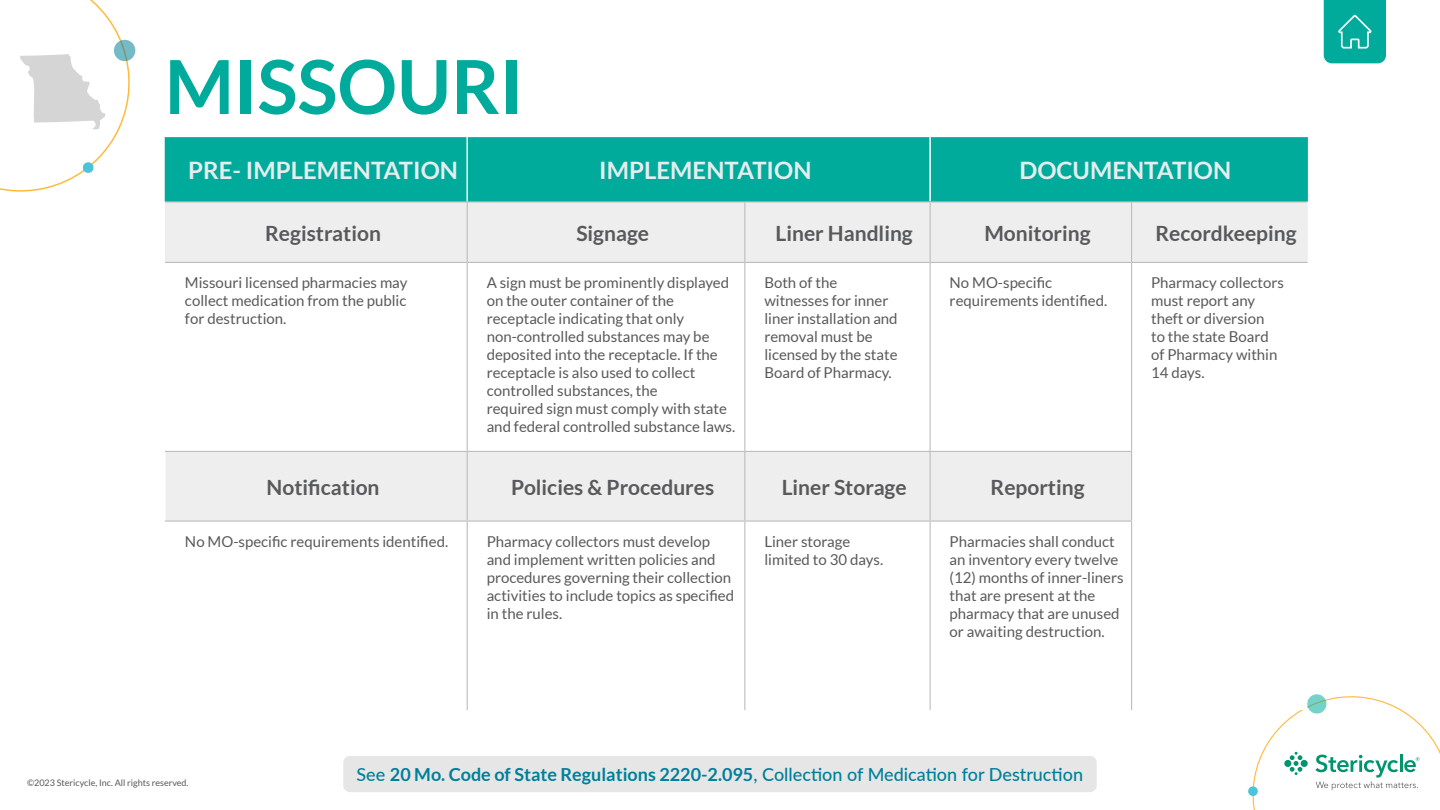
<style>
.page{position:relative;width:1440px;height:810px;background:#fff}
.page>*{position:absolute;margin:0;border:0;box-sizing:border-box;transform-origin:0 0}
.t1{font:700 74.55px "Lato";color:#00ab9c}
.t2{font:700 24px "Lato";color:#e5eded}
.t3{font:700 21px "Lato";color:#58595b}
.t4{font:500 18px "Lato";color:#007f9a}
.t5{font:15px/18px "Lato";color:#58595b}
.t6{font:9px "Lato";color:#58595b}
.s1{font-weight:700}
</style>
<div class="page">
<svg style="left:1248px;top:694px;width:192px;height:116px"></svg>
<div style="left:166px;top:137px;width:1140px;height:64px;background:#00ab9c"></div>
<div style="left:166px;top:203px;width:1140px;height:59px;background:#eeeeef"></div>
<svg style="left:165px;top:263px;width:1142px;height:447px"></svg>
<hr style="left:466px;top:137px;width:2px;height:64px;background:#fff">
<hr style="left:929px;top:137px;width:2px;height:64px;background:#fff">
<hr style="left:165px;top:263px;width:1px;height:188px;background:#fff">
<hr style="left:165px;top:522px;width:1px;height:188px;background:#fff">
<hr style="left:165px;top:137px;width:1px;height:64px;background:#00ab9c">
<hr style="left:1306px;top:137px;width:2px;height:64px;background:#00ab9c">
<hr style="left:165px;top:203px;width:1px;height:59px;background:#eeeeef">
<hr style="left:165px;top:201px;width:302px;height:2px;background:#bcbdbd">
<hr style="left:467px;top:203px;width:1px;height:59px;background:#bcbdbd">
<hr style="left:467px;top:201px;width:278px;height:2px;background:#bcbdbd">
<hr style="left:745px;top:201px;width:185px;height:2px;background:#bcbdbd">
<hr style="left:930px;top:201px;width:201px;height:2px;background:#bcbdbd">
<hr style="left:744px;top:203px;width:1px;height:59px;background:#bcbdbd">
<hr style="left:929px;top:203px;width:1px;height:59px;background:#bcbdbd">
<hr style="left:1131px;top:203px;width:1px;height:59px;background:#bcbdbd">
<hr style="left:1131px;top:201px;width:177px;height:2px;background:#bcbdbd">
<hr style="left:1306px;top:203px;width:1px;height:59px;background:#eeeeef">
<hr style="left:165px;top:262px;width:302px;height:1px;background:#bcbdbd">
<hr style="left:467px;top:263px;width:1px;height:188px;background:#bcbdbd">
<hr style="left:467px;top:262px;width:278px;height:1px;background:#bcbdbd">
<hr style="left:744px;top:263px;width:1px;height:188px;background:#bcbdbd">
<hr style="left:745px;top:262px;width:185px;height:1px;background:#bcbdbd">
<hr style="left:929px;top:263px;width:1px;height:188px;background:#bcbdbd">
<hr style="left:930px;top:262px;width:201px;height:1px;background:#bcbdbd">
<hr style="left:1131px;top:263px;width:1px;height:188px;background:#bcbdbd">
<hr style="left:1131px;top:262px;width:176px;height:1px;background:#bcbdbd">
<hr style="left:165px;top:451px;width:302px;height:1px;background:#bcbdbd">
<hr style="left:467px;top:452px;width:1px;height:69px;background:#bcbdbd">
<hr style="left:467px;top:451px;width:278px;height:1px;background:#bcbdbd">
<hr style="left:744px;top:452px;width:1px;height:69px;background:#bcbdbd">
<hr style="left:745px;top:451px;width:185px;height:1px;background:#bcbdbd">
<hr style="left:929px;top:452px;width:1px;height:69px;background:#bcbdbd">
<hr style="left:930px;top:451px;width:202px;height:1px;background:#bcbdbd">
<hr style="left:1131px;top:452px;width:1px;height:69px;background:#bcbdbd">
<hr style="left:165px;top:521px;width:302px;height:1px;background:#bcbdbd">
<hr style="left:467px;top:522px;width:1px;height:188px;background:#bcbdbd">
<hr style="left:467px;top:521px;width:278px;height:1px;background:#bcbdbd">
<hr style="left:744px;top:522px;width:1px;height:188px;background:#bcbdbd">
<hr style="left:745px;top:521px;width:185px;height:1px;background:#bcbdbd">
<hr style="left:929px;top:522px;width:1px;height:188px;background:#bcbdbd">
<hr style="left:930px;top:521px;width:202px;height:1px;background:#bcbdbd">
<hr style="left:1131px;top:522px;width:1px;height:188px;background:#bcbdbd">
<svg style="left:1323px;top:0;width:63px;height:63px;background:#11b0a2"></svg>
<div style="left:343px;top:756px;width:753px;height:36px;background:#e6e6e7;border-radius:7px"></div>
<svg style="left:0;top:0;width:136px;height:192px"></svg>
<h1 class="t1" style="left:165px;top:44px;width:360px">MISSOURI</h1>
<h2 class="t2" style="left:188px;top:157px;width:271px">PRE- IMPLEMENTATION</h2>
<h2 class="t2" style="left:599px;top:157px;width:214px">IMPLEMENTATION</h2>
<h2 class="t2" style="left:1019px;top:157px;width:213px">DOCUMENTATION</h2>
<h3 class="t3" style="left:265px;top:221px;width:117px">Registration</h3>
<h3 class="t3" style="left:576px;top:221px;width:74px">Signage</h3>
<h3 class="t3" style="left:775px;top:221px;width:139px">Liner Handling</h3>
<h3 class="t3" style="left:984px;top:221px;width:108px">Monitoring</h3>
<h3 class="t3" style="left:1155px;top:221px;width:143px">Recordkeeping</h3>
<p class="t5" style="left:185px;top:273px;width:224px;text-align:justify">Missouri licensed pharmacies may collect medication from the public for destruction.</p>
<p class="t5" style="left:487px;top:273px;width:250px">A sign must be prominently displayed on the outer container of the receptacle indicating that only non-controlled substances may be deposited into the receptacle. If the receptacle is also used to collect controlled substances, the<br>required sign must comply with state and federal controlled substance laws.</p>
<p class="t5" style="left:764px;top:273px;width:135px">Both of the witnesses for inner liner installation and removal must be licensed by the state<br>Board of Pharmacy.</p>
<p class="t5" style="left:949px;top:273px;width:159px">No MO-specific requirements identified.</p>
<p class="t5" style="left:1151px;top:273px;width:135px">Pharmacy collectors must report any theft or diversion<br>to the state Board of Pharmacy within<br>14 days.</p>
<h3 class="t3" style="left:267px;top:475px;width:114px">Notification</h3>
<h3 class="t3" style="left:511px;top:475px;width:205px">Policies &amp; Procedures</h3>
<h3 class="t3" style="left:782px;top:475px;width:127px">Liner Storage</h3>
<h3 class="t3" style="left:990px;top:475px;width:95px">Reporting</h3>
<p class="t5" style="left:185px;top:532px;width:265px">No MO-specific requirements identified.</p>
<p class="t5" style="left:487px;top:532px;width:249px">Pharmacy collectors must develop and implement written policies and procedures governing their collection activities to include topics as specified in the rules.</p>
<p class="t5" style="left:764px;top:532px;width:120px">Liner storage limited to 30 days.</p>
<p class="t5" style="left:949px;top:532px;width:175px">Pharmacies shall conduct an inventory every twelve (12) months of inner-liners that are present at the pharmacy that are unused or awaiting destruction.</p>
<p class="t6" style="left:27px;top:777px;width:163px">©2023 Stericycle, Inc. All rights reserved.</p>
<p class="t4" style="left:356px;top:762px;width:728px">See <span class="s1">20 Mo. Code of State Regulations 2220-2.095</span>, Collection of Medication for Destruction</p>
</div>
